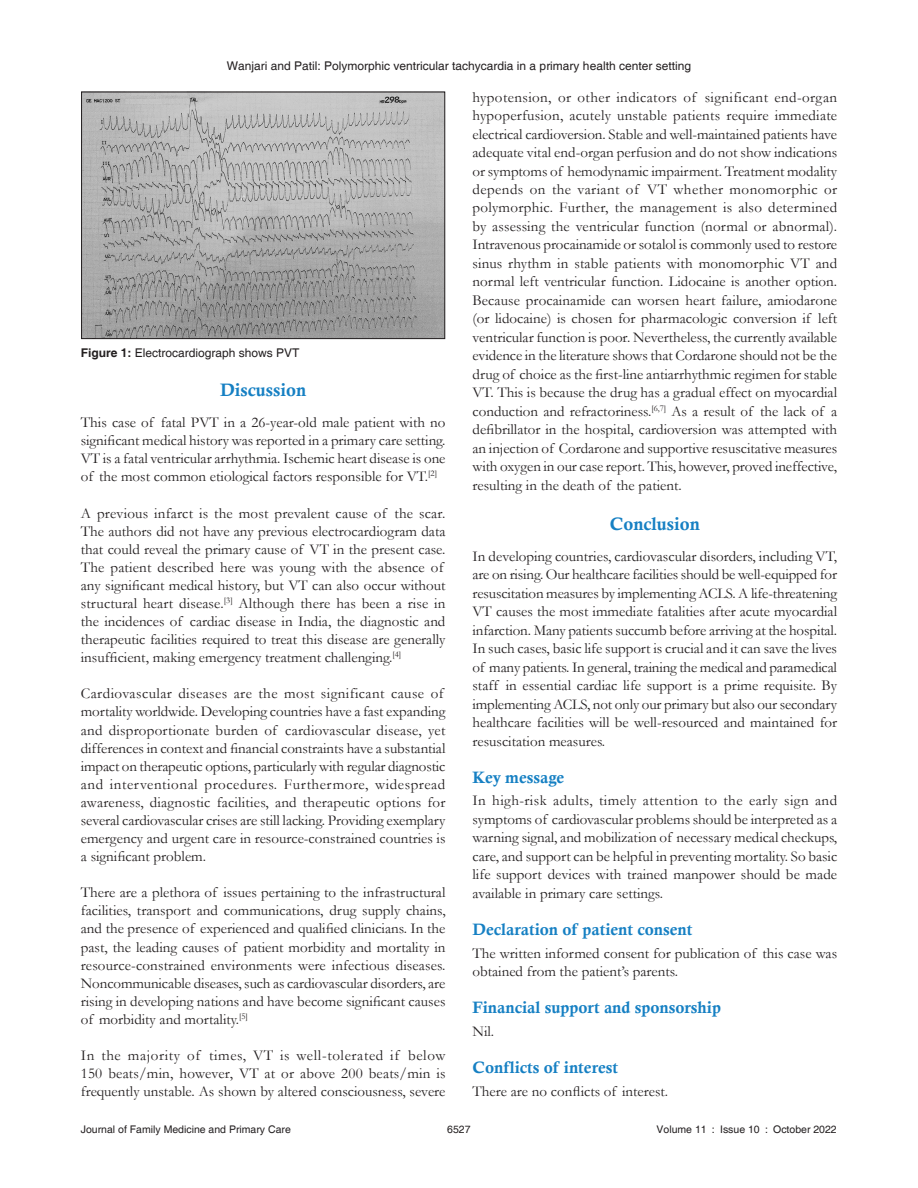
<style>
.page{position:relative;width:918px;height:1188px;background:#fff}
.page>*{position:absolute;margin:0;border:0;box-sizing:border-box;transform-origin:0 0}
.t1{font:18px "Calis MT Bol";color:#1680c3}
.t2{font:16.5px "Calis MT Bol";color:#1680c3}
.TX{font:15px/18.5px "Garamond";color:#231f20;text-align:justify}
.FGC{font:12px "Helvetica";color:#231f20}
.RF{font:10.5px "Helvetica";color:#231f20}
.s1{font-weight:700}
</style>
<div class="page">
<img style="left:83px;top:94px;width:360px;height:243px">
<div style="left:81px;top:92px;width:364px;height:247px;border:1px solid #231f20"></div>
<p class="FGC" style="left:227px;top:59px;width:466px">Wanjari and Patil: Polymorphic ventricular tachycardia in a primary health center setting</p>
<p class="FGC" style="left:81px;top:345px;width:220px"><span class="s1">Figure 1:</span> Electrocardiograph shows PVT</p>
<h1 class="t1" style="left:220px;top:380px;width:88px">Discussion</h1>
<p class="TX" style="left:81px;top:413px;width:366px">This case of fatal PVT in a 26‑year‑old male patient with no significant medical history was reported in a primary care setting.<br>VT is a fatal ventricular arrhythmia. Ischemic heart disease is one of the most common etiological factors responsible for VT.<sup>[2]</sup></p>
<p class="TX" style="left:81px;top:503px;width:366px;text-align:left">A previous infarct is the most prevalent cause of the scar.<br>The authors did not have any previous electrocardiogram data that could reveal the primary cause of VT in the present case.<br>The patient described here was young with the absence of any significant medical history, but VT can also occur without structural heart disease.<sup>[3]</sup> Although there has been a rise in the incidences of cardiac disease in India, the diagnostic and therapeutic facilities required to treat this disease are generally insufficient, making emergency treatment challenging.<sup>[4]</sup></p>
<p class="TX" style="left:81px;top:684px;width:366px;text-align:left">Cardiovascular diseases are the most significant cause of mortality worldwide. Developing countries have a fast expanding and disproportionate burden of cardiovascular disease, yet differences in context and financial constraints have a substantial impact on therapeutic options, particularly with regular diagnostic and interventional procedures. Furthermore, widespread awareness, diagnostic facilities, and therapeutic options for several cardiovascular crises are still lacking. Providing exemplary emergency and urgent care in resource‑constrained countries is a significant problem.</p>
<p class="TX" style="left:81px;top:883px;width:366px">There are a plethora of issues pertaining to the infrastructural facilities, transport and communications, drug supply chains, and the presence of experienced and qualified clinicians. In the past, the leading causes of patient morbidity and mortality in resource‑constrained environments were infectious diseases.<br>Noncommunicable diseases, such as cardiovascular disorders, are rising in developing nations and have become significant causes of morbidity and mortality.<sup>[5]</sup></p>
<p class="TX" style="left:81px;top:1046px;width:366px">In the majority of times, VT is well‑tolerated if below 150 beats/min, however, VT at or above 200 beats/min is frequently unstable. As shown by altered consciousness, severe</p>
<p class="TX" style="left:472px;top:87px;width:366px">hypotension, or other indicators of significant end‑organ hypoperfusion, acutely unstable patients require immediate electrical cardioversion. Stable and well‑maintained patients have adequate vital end‑organ perfusion and do not show indications or symptoms of hemodynamic impairment. Treatment modality depends on the variant of VT whether monomorphic or polymorphic. Further, the management is also determined by assessing the ventricular function (normal or abnormal).<br>Intravenous procainamide or sotalol is commonly used to restore sinus rhythm in stable patients with monomorphic VT and normal left ventricular function. Lidocaine is another option.<br>Because procainamide can worsen heart failure, amiodarone (or lidocaine) is chosen for pharmacologic conversion if left ventricular function is poor. Nevertheless, the currently available evidence in the literature shows that Cordarone should not be the drug of choice as the first‑line antiarrhythmic regimen for stable VT. This is because the drug has a gradual effect on myocardial conduction and refractoriness.<sup>[6,7]</sup> As a result of the lack of a defibrillator in the hospital, cardioversion was attempted with an injection of Cordarone and supportive resuscitative measures with oxygen in our case report. This, however, proved ineffective, resulting in the death of the patient.</p>
<h1 class="t1" style="left:610px;top:513px;width:92px">Conclusion</h1>
<p class="TX" style="left:472px;top:547px;width:366px">In developing countries, cardiovascular disorders, including VT, are on rising. Our healthcare facilities should be well‑equipped for resuscitation measures by implementing ACLS. A life‑threatening VT causes the most immediate fatalities after acute myocardial infarction. Many patients succumb before arriving at the hospital.<br>In such cases, basic life support is crucial and it can save the lives of many patients. In general, training the medical and paramedical staff in essential cardiac life support is a prime requisite. By implementing ACLS, not only our primary but also our secondary healthcare facilities will be well‑resourced and maintained for resuscitation measures.</p>
<h2 class="t2" style="left:472px;top:768px;width:93px">Key message</h2>
<p class="TX" style="left:472px;top:791px;width:366px">In high‑risk adults, timely attention to the early sign and symptoms of cardiovascular problems should be interpreted as a warning signal, and mobilization of necessary medical checkups, care, and support can be helpful in preventing mortality. So basic life support devices with trained manpower should be made available in primary care settings.</p>
<h2 class="t2" style="left:472px;top:920px;width:222px">Declaration of patient consent</h2>
<p class="TX" style="left:472px;top:943px;width:366px">The written informed consent for publication of this case was obtained from the patient’s parents.</p>
<h2 class="t2" style="left:472px;top:998px;width:250px">Financial support and sponsorship</h2>
<p class="TX" style="left:472px;top:1022px;width:23px">Nil.</p>
<h2 class="t2" style="left:472px;top:1058px;width:147px">Conflicts of interest</h2>
<p class="TX" style="left:472px;top:1082px;width:197px">There are no conflicts of interest.</p>
<p class="RF" style="left:81px;top:1124px;width:212px">Journal of Family Medicine and Primary Care</p>
<p class="RF" style="left:447px;top:1124px;width:25px">6527</p>
<p class="RF" style="left:656px;top:1124px;width:182px">Volume 11 : Issue 10 : October 2022</p>
</div>
